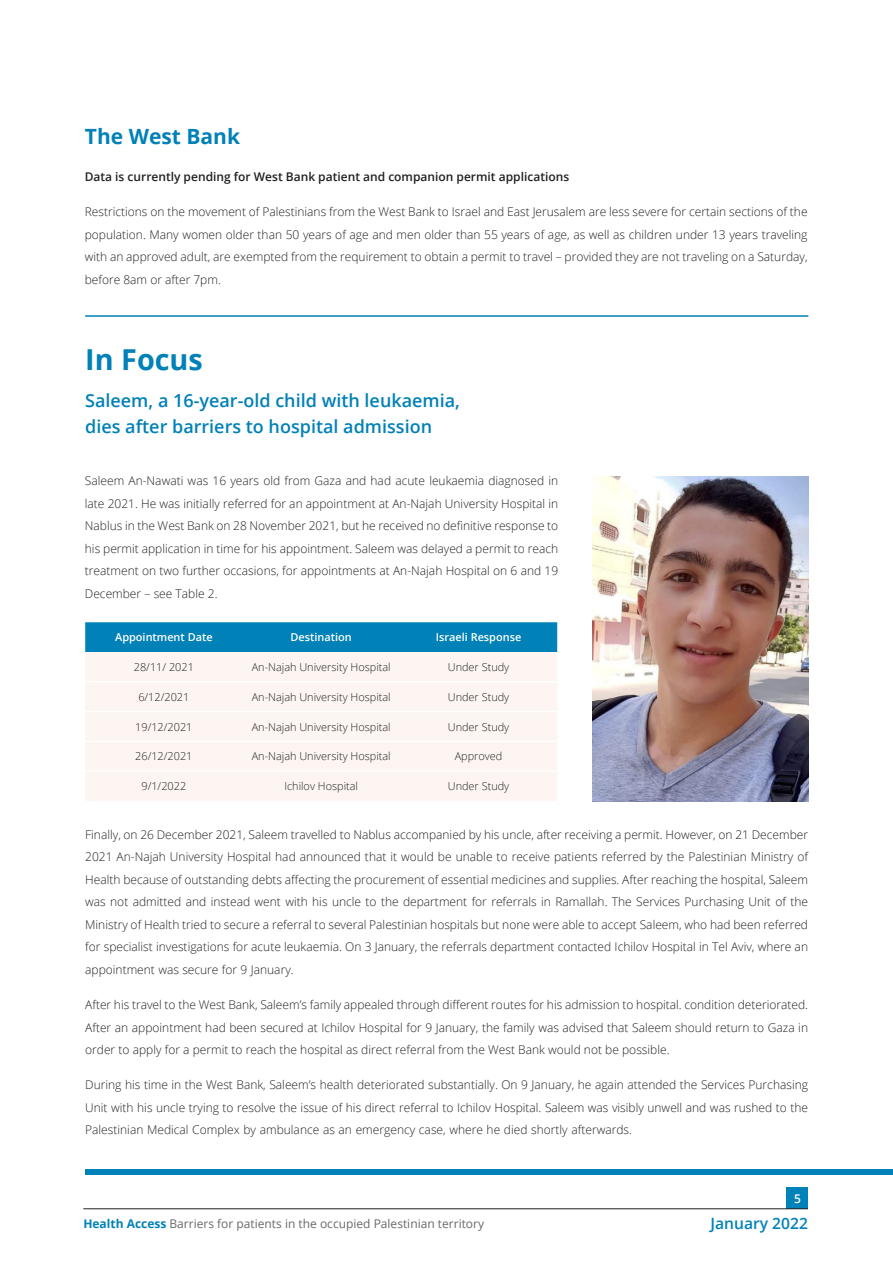
<style>
.page{position:relative;width:893px;height:1263px;background:#fff}
.page>*{position:absolute;margin:0;border:0;box-sizing:border-box;transform-origin:0 0}
.t1{font:700 28.8px "Open Sans";color:#0081b8}
.t2{font:700 21px "Open Sans";color:#0081b8}
.t3{font:600 18px/25.5px "Open Sans";color:#0081b8}
.t4{font:600 15.6px "Open Sans";color:#0081b8}
.t5{font:300 12px/22.5px "Open Sans";color:#231f20;text-align:justify}
.t6{font:600 12px "Open Sans";color:#231f20}
.t7{font:12px "Open Sans";color:#69696c}
.t8{font:600 12px "Open Sans";color:#fff}
.t9{font:300 10.95px "Open Sans";color:#231f20}
.t10{font:600 10.95px "Open Sans";color:#fff}
.s1{font-weight:700;color:#0081b8}
</style>
<div class="page">
<div style="left:787px;top:1187px;width:21px;height:21px;background:#0081b8"></div>
<img style="left:592px;top:476px;width:216px;height:325px">
<div style="left:85px;top:1169px;width:808px;height:5px;background:#0081b8"></div>
<div style="left:85px;top:622px;width:472px;height:30px;background:#0081b8"></div>
<div style="left:85px;top:652px;width:472px;height:149px;background:#fdf5f1"></div>
<hr style="left:85px;top:681px;width:158px;height:1px;background:#fff">
<hr style="left:243px;top:681px;width:157px;height:1px;background:#fff">
<hr style="left:400px;top:681px;width:157px;height:1px;background:#fff">
<hr style="left:85px;top:711px;width:158px;height:1px;background:#fff">
<hr style="left:243px;top:711px;width:157px;height:1px;background:#fff">
<hr style="left:400px;top:711px;width:157px;height:1px;background:#fff">
<hr style="left:85px;top:741px;width:158px;height:1px;background:#fff">
<hr style="left:243px;top:741px;width:157px;height:1px;background:#fff">
<hr style="left:400px;top:741px;width:157px;height:1px;background:#fff">
<hr style="left:85px;top:770px;width:158px;height:2px;background:#fff">
<hr style="left:243px;top:770px;width:157px;height:2px;background:#fff">
<hr style="left:400px;top:770px;width:157px;height:2px;background:#fff">
<hr style="left:85px;top:315px;width:723px;height:2px;background:#0081b8">
<hr style="left:83px;top:1208px;width:725px;height:1px;background:#231f20">
<p class="t2" style="left:85px;top:121px;width:157px">The West Bank</p>
<p class="t6" style="left:85px;top:168px;width:486px">Data is currently pending for West Bank patient and companion permit applications</p>
<p class="t5" style="left:85px;top:200px;width:724px">Restrictions on the movement of Palestinians from the West Bank to Israel and East Jerusalem are less severe for certain sections of the population. Many women older than 50 years of age and men older than 55 years of age, as well as children under 13 years traveling with an approved adult, are exempted from the requirement to obtain a permit to travel – provided they are not traveling on a Saturday, before 8am or after 7pm.</p>
<p class="t1" style="left:85px;top:339px;width:119px">In Focus</p>
<p class="t3" style="left:85px;top:387px;width:376px">Saleem, a 16-year-old child with leukaemia, dies after barriers to hospital admission</p>
<p class="t5" style="left:85px;top:469px;width:475px">Saleem An-Nawati was 16 years old from Gaza and had acute leukaemia diagnosed in late 2021. He was initially referred for an appointment at An-Najah University Hospital in Nablus in the West Bank on 28 November 2021, but he received no definitive response to his permit application in time for his appointment. Saleem was delayed a permit to reach treatment on two further occasions, for appointments at An-Najah Hospital on 6 and 19<br>December – see Table 2.</p>
<p class="t10" style="left:115px;top:630px;width:99px">Appointment Date</p>
<p class="t10" style="left:291px;top:630px;width:63px">Destination</p>
<p class="t10" style="left:436px;top:630px;width:87px">Israeli Response</p>
<p class="t9" style="left:134px;top:660px;width:62px">28/11/ 2021</p>
<p class="t9" style="left:252px;top:660px;width:141px">An-Najah University Hospital</p>
<p class="t9" style="left:448px;top:660px;width:63px">Under Study</p>
<p class="t9" style="left:138px;top:689px;width:53px">6/12/2021</p>
<p class="t9" style="left:252px;top:689px;width:141px">An-Najah University Hospital</p>
<p class="t9" style="left:448px;top:689px;width:63px">Under Study</p>
<p class="t9" style="left:135px;top:719px;width:59px">19/12/2021</p>
<p class="t9" style="left:252px;top:719px;width:141px">An-Najah University Hospital</p>
<p class="t9" style="left:448px;top:719px;width:63px">Under Study</p>
<p class="t9" style="left:135px;top:749px;width:59px">26/12/2021</p>
<p class="t9" style="left:252px;top:749px;width:141px">An-Najah University Hospital</p>
<p class="t9" style="left:455px;top:749px;width:49px">Approved</p>
<p class="t9" style="left:141px;top:779px;width:46px">9/1/2022</p>
<p class="t9" style="left:284px;top:779px;width:75px">Ichilov Hospital</p>
<p class="t9" style="left:448px;top:779px;width:63px">Under Study</p>
<p class="t5" style="left:85px;top:823px;width:724px">Finally, on 26 December 2021, Saleem travelled to Nablus accompanied by his uncle, after receiving a permit. However, on 21 December 2021 An-Najah University Hospital had announced that it would be unable to receive patients referred by the Palestinian Ministry of Health because of outstanding debts affecting the procurement of essential medicines and supplies. After reaching the hospital, Saleem was not admitted and instead went with his uncle to the department for referrals in Ramallah. The Services Purchasing Unit of the Ministry of Health tried to secure a referral to several Palestinian hospitals but none were able to accept Saleem, who had been referred for specialist investigations for acute leukaemia. On 3 January, the referrals department contacted Ichilov Hospital in Tel Aviv, where an appointment was secure for 9 January.</p>
<p class="t5" style="left:85px;top:993px;width:724px">After his travel to the West Bank, Saleem’s family appealed through different routes for his admission to hospital. condition deteriorated.<br>After an appointment had been secured at Ichilov Hospital for 9 January, the family was advised that Saleem should return to Gaza in order to apply for a permit to reach the hospital as direct referral from the West Bank would not be possible.</p>
<p class="t5" style="left:85px;top:1073px;width:724px">During his time in the West Bank, Saleem’s health deteriorated substantially. On 9 January, he again attended the Services Purchasing Unit with his uncle trying to resolve the issue of his direct referral to Ichilov Hospital. Saleem was visibly unwell and was rushed to the Palestinian Medical Complex by ambulance as an emergency case, where he died shortly afterwards.</p>
<p class="t8" style="left:794px;top:1190px;width:8px">5</p>
<p class="t7" style="left:83px;top:1215px;width:402px"><span class="s1">Health Access</span> Barriers for patients in the occupied Palestinian territory</p>
<h3 class="t4" style="left:710px;top:1213px;width:99px">January 2022</h3>
</div>
